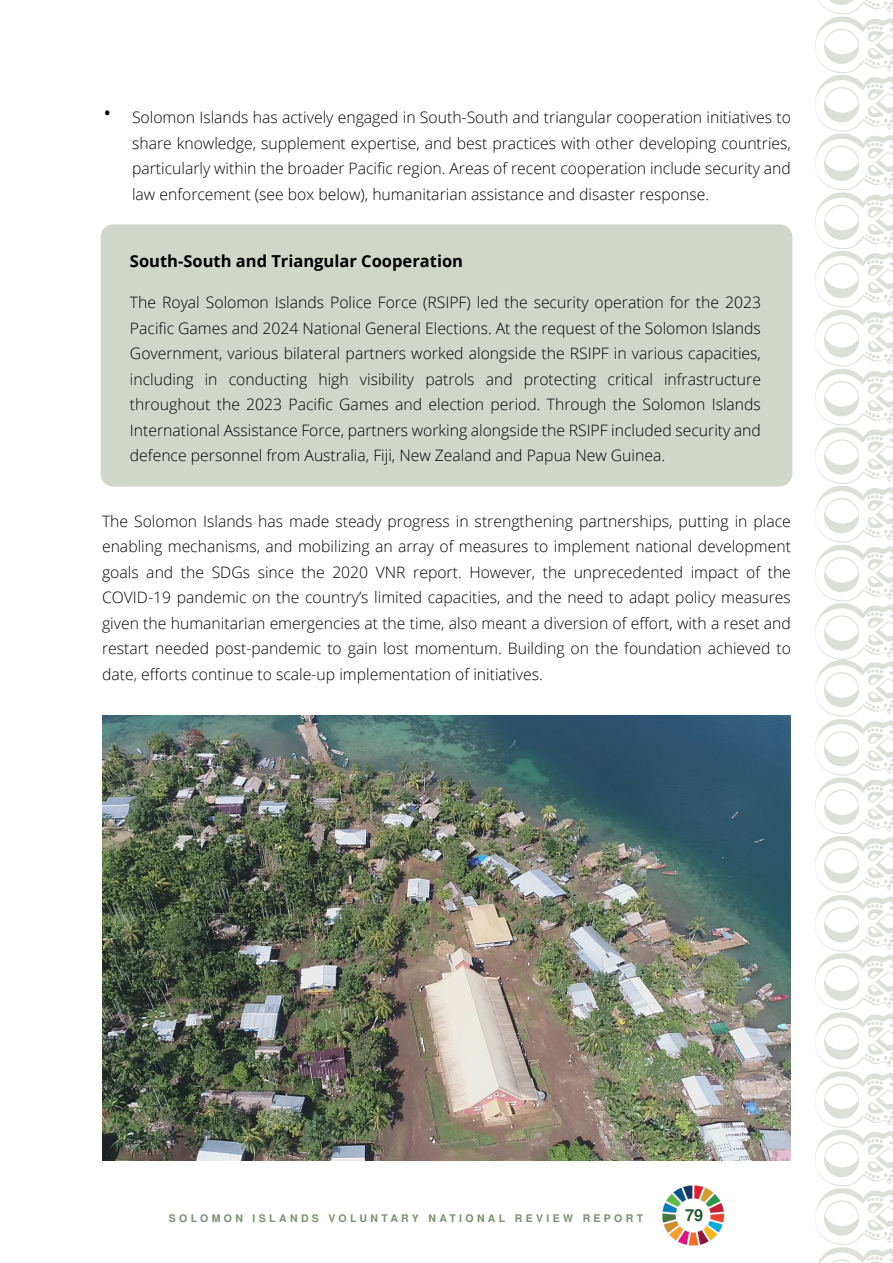
<style>
.page{position:relative;width:893px;height:1263px;background:#fff}
.page>*{position:absolute;margin:0;border:0;box-sizing:border-box;transform-origin:0 0}
.t1{font:700 16.5px "Open Sans";color:#000}
.t2{font:700 16.5px "Nimbus San L";color:#275c30}
.t3{font:300 15.75px/25.5px "Open Sans";color:#000;text-align:justify}
.t4{font:700 10.5px "Nimbus San L";letter-spacing:.32em;color:#7b9070}
.s1{font-size:27.75px}
</style>
<div class="page">
<svg style="left:815px;top:0;width:78px;height:1263px"></svg>
<img style="left:662px;top:1185px;width:62px;height:61px">
<div style="left:101px;top:224px;width:691px;height:262px;background:#d1d6cb;border-radius:13px"></div>
<img style="left:102px;top:716px;width:689px;height:445px">
<p class="t3" style="left:132px;top:104px;width:660px;text-indent:-30px"><span class="s1">•</span> Solomon Islands has actively engaged in South-South and triangular cooperation initiatives to share knowledge, supplement expertise, and best practices with other developing countries, particularly within the broader Pacific region. Areas of recent cooperation include security and law enforcement (see box below), humanitarian assistance and disaster response.</p>
<p class="t1" style="left:130px;top:249px;width:335px">South-South and Triangular Cooperation</p>
<p class="t3" style="left:130px;top:289px;width:632px">The Royal Solomon Islands Police Force (RSIPF) led the security operation for the 2023<br>Pacific Games and 2024 National General Elections. At the request of the Solomon Islands Government, various bilateral partners worked alongside the RSIPF in various capacities, including in conducting high visibility patrols and protecting critical infrastructure throughout the 2023 Pacific Games and election period. Through the Solomon Islands International Assistance Force, partners working alongside the RSIPF included security and defence personnel from Australia, Fiji, New Zealand and Papua New Guinea.</p>
<p class="t3" style="left:102px;top:508px;width:690px">The Solomon Islands has made steady progress in strengthening partnerships, putting in place enabling mechanisms, and mobilizing an array of measures to implement national development goals and the SDGs since the 2020 VNR report. However, the unprecedented impact of the COVID-19 pandemic on the country’s limited capacities, and the need to adapt policy measures given the humanitarian emergencies at the time, also meant a diversion of effort, with a reset and restart needed post-pandemic to gain lost momentum. Building on the foundation achieved to date, efforts continue to scale-up implementation of initiatives.</p>
<p class="t4" style="left:169px;top:1210px;width:476px">SOLOMON ISLANDS VOLUNTARY NATIONAL REVIEW REPORT</p>
<p class="t2" style="left:685px;top:1203px;width:20px">79</p>
</div>
